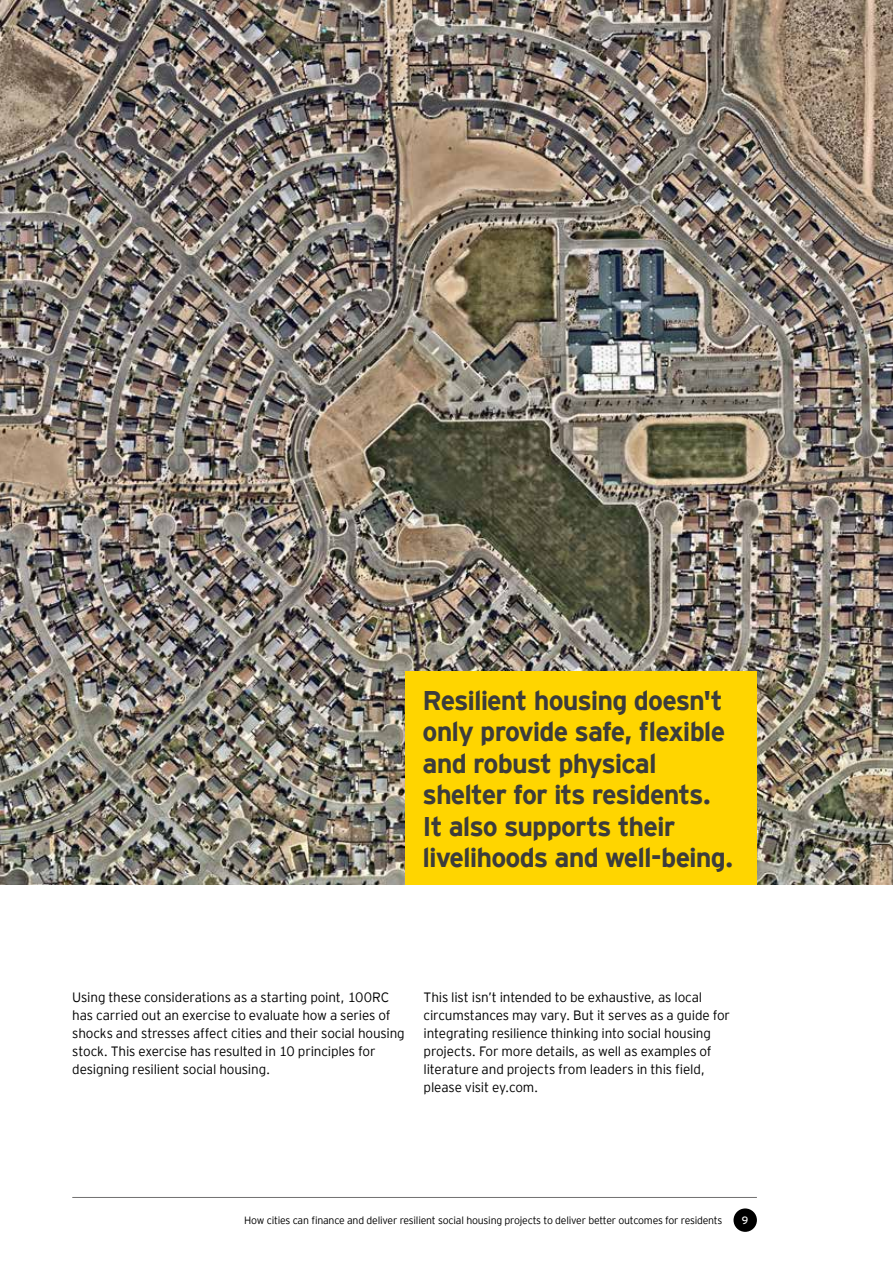
<style>
.page{position:relative;width:893px;height:1263px;background:#fff}
.page>*{position:absolute;margin:0;border:0;box-sizing:border-box;transform-origin:0 0}
.t1{font:700 27px/31.5px "EY Interstate";letter-spacing:-.035em;color:#3c3c3b}
.t2{font:300 13.5px/18px "EY Interstate";letter-spacing:-.015em;color:#000}
.t3{font:300 10.5px "EY Interstate";letter-spacing:-.02em;color:#000}
.t4{font:10.5px "EY Interstate";color:#fff}
</style>
<div class="page">
<hr style="left:72px;top:1197px;width:685px;height:1px;background:#706f6f">
<img style="left:0;top:0;width:893px;height:884px">
<div style="left:406px;top:671px;width:351px;height:213px;background:#ffd500"></div>
<div style="left:733px;top:1208px;width:24px;height:24px;background:#000;border-radius:50%"></div>
<h1 class="t1" style="left:423px;top:682px;width:312px">Resilient housing doesn't only provide safe, flexible and robust physical shelter for its residents.<br>It also supports their livelihoods and well-being.</h1>
<p class="t2" style="left:72px;top:987px;width:334px">Using these considerations as a starting point, 100RC has carried out an exercise to evaluate how a series of shocks and stresses affect cities and their social housing stock. This exercise has resulted in 10 principles for designing resilient social housing.</p>
<p class="t2" style="left:424px;top:987px;width:308px">This list isn’t intended to be exhaustive, as local circumstances may vary. But it serves as a guide for integrating resilience thinking into social housing projects. For more details, as well as examples of literature and projects from leaders in this field, please visit ey.com.</p>
<p class="t3" style="left:244px;top:1213px;width:480px">How cities can finance and deliver resilient social housing projects to deliver better outcomes for residents</p>
<p class="t4" style="left:742px;top:1213px;width:8px">9</p>
</div>
